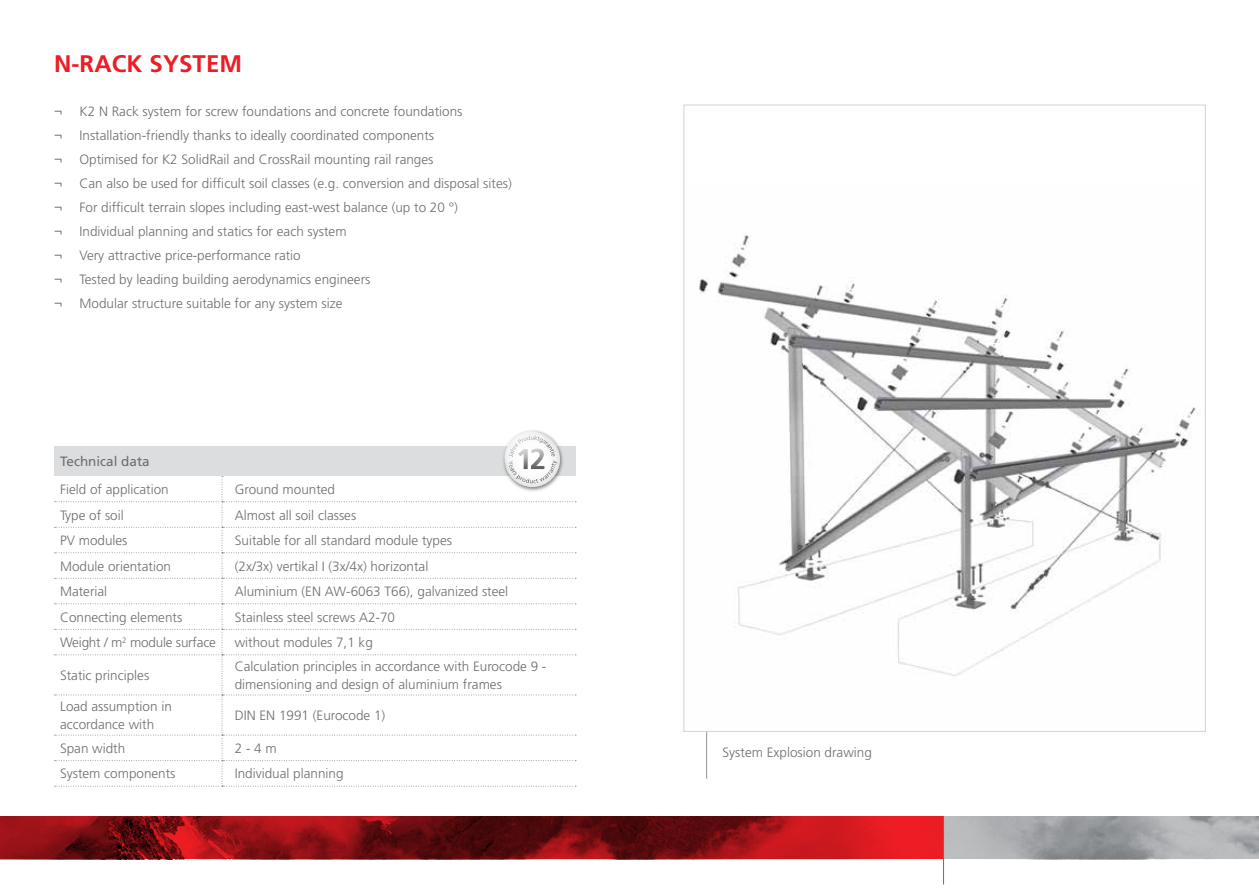
<style>
.page{position:relative;width:1259px;height:893px;background:#fff}
.page>*{position:absolute;margin:0;border:0;box-sizing:border-box;transform-origin:0 0}
.t1{font:700 24px "Frutiger LT";color:#ed1d24}
.t2{font:300 13.5px/24px "Frutiger LT";color:#6d6e71}
.t3{font:13.5px "Frutiger LT";color:#6d6e71}
</style>
<div class="page">
<svg style="left:0;top:817px;width:943px;height:42px;background:#8a1015"></svg>
<svg style="left:944px;top:817px;width:315px;height:42px;background:#a6a8ab"></svg>
<hr style="left:943px;top:816px;width:1px;height:68px;background:#6d6e71">
<svg style="left:54px;top:431px;width:522px;height:356px"></svg>
<hr style="left:706px;top:732px;width:1px;height:47px;background:#939598">
<img style="left:699px;top:235px;width:497px;height:441px">
<h1 class="t1" style="left:54px;top:50px;width:58px">N-RACK</h1>
<h1 class="t1" style="left:149px;top:50px;width:30px">SYSTEM</h1>
<p class="t2" style="left:54px;top:99px;width:10px">¬</p>
<p class="t2" style="left:54px;top:99px;width:459px;text-indent:26px">K2 N Rack system for screw foundations and concrete foundations<br>¬ I nstallation-friendly thanks to ideally coordinated components<br>¬ Optimised for K2 SolidRail and CrossRail mounting rail ranges<br>¬ C an also be used for difficult soil classes (e.g. conversion and disposal sites) ¬</p>
<p class="t2" style="left:54px;top:195px;width:405px;text-indent:26px">For difficult terrain slopes including east-west balance (up to 20 °) ¬ I ndividual planning and statics for each system<br>¬ Very attractive price-performance ratio<br>¬ Tested by leading building aerodynamics engineers<br>¬ Modular structure suitable for any system size</p>
<p class="t3" style="left:60px;top:454px;width:91px">Technical data</p>
<p class="t2" style="left:60px;top:478px;width:110px">Field of application</p>
<p class="t2" style="left:235px;top:478px;width:102px">Ground mounted</p>
<p class="t2" style="left:60px;top:503px;width:65px">Type of soil</p>
<p class="t2" style="left:235px;top:503px;width:123px">Almost all soil classes</p>
<p class="t2" style="left:60px;top:529px;width:69px">PV modules</p>
<p class="t2" style="left:235px;top:529px;width:219px">Suitable for all standard module types</p>
<p class="t2" style="left:60px;top:554px;width:113px">Module orientation</p>
<p class="t2" style="left:235px;top:554px;width:195px">(2x/3x) vertikal I (3x/4x) horizontal</p>
<p class="t2" style="left:60px;top:580px;width:49px">Material</p>
<p class="t2" style="left:235px;top:580px;width:275px">Aluminium (EN AW-6063 T66), galvanized steel</p>
<p class="t2" style="left:60px;top:605px;width:124px">Connecting elements</p>
<p class="t2" style="left:235px;top:605px;width:162px">Stainless steel screws A2-70</p>
<p class="t2" style="left:60px;top:631px;width:157px">Weight / m<sup>2</sup> module surface</p>
<p class="t2" style="left:235px;top:631px;width:140px">without modules 7,1 kg</p>
<p class="t2" style="left:60px;top:663px;width:91px">Static principles</p>
<p class="t2" style="left:235px;top:657px;width:313px;line-height:18px">Calculation principles in accordance with Eurocode 9 - dimensioning and design of aluminium frames</p>
<p class="t2" style="left:60px;top:698px;width:113px;line-height:18px">Load assumption in accordance with</p>
<p class="t2" style="left:235px;top:704px;width:152px">DIN EN 1991 (Eurocode 1)</p>
<p class="t2" style="left:60px;top:736px;width:67px">Span width</p>
<p class="t2" style="left:235px;top:736px;width:44px">2 - 4 m</p>
<p class="t2" style="left:60px;top:762px;width:117px">System components</p>
<p class="t2" style="left:235px;top:762px;width:110px">Individual planning</p>
<p class="t2" style="left:722px;top:740px;width:151px">System Explosion drawing</p>
</div>
